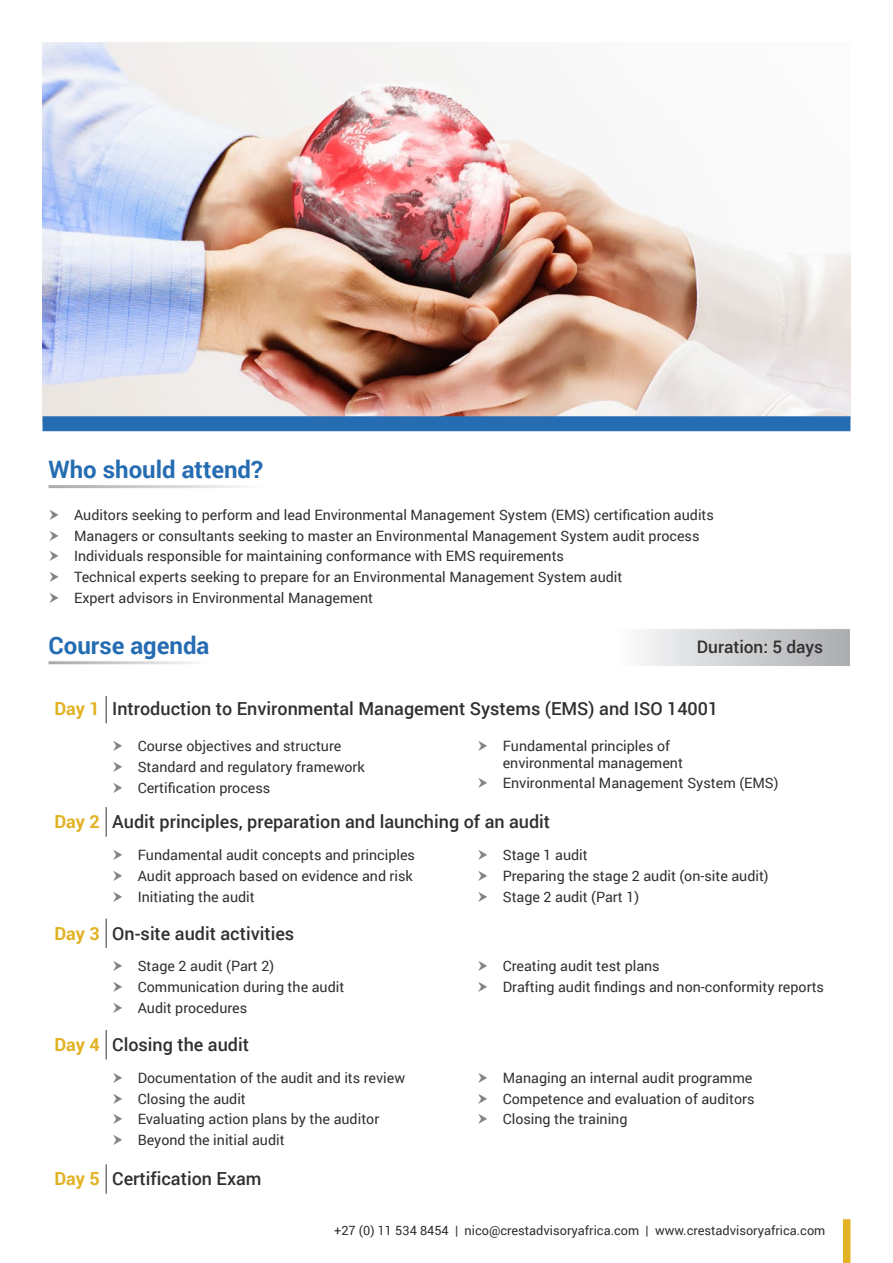
<style>
.page{position:relative;width:893px;height:1263px;background:#fff}
.page>*{position:absolute;margin:0;border:0;box-sizing:border-box;transform-origin:0 0}
.t1{font:700 24px "Roboto";color:#256cb2}
.t2{font:500 18px "Roboto";color:#312f30}
.t3{font:700 18px "Roboto";letter-spacing:-.005em;color:#e2b224}
.t4{font:500 17.25px "Roboto";color:#312f30}
.t5{font:14.25px/16.5px "Roboto";color:#312f30}
.Bullet_Points{font:12.75px "Roboto";color:#312f30}
</style>
<div class="page">
<img style="left:43px;top:43px;width:807px;height:373px">
<div style="left:43px;top:416px;width:807px;height:15px;background:#256cb2"></div>
<svg style="left:642px;top:629px;width:208px;height:37px;background:#cecfd1"></svg>
<hr style="left:105px;top:696px;width:2px;height:27px;background:#76787b">
<hr style="left:105px;top:807px;width:2px;height:29px;background:#76787b">
<hr style="left:105px;top:918px;width:2px;height:30px;background:#76787b">
<hr style="left:105px;top:1030px;width:2px;height:29px;background:#76787b">
<hr style="left:105px;top:1164px;width:2px;height:30px;background:#76787b">
<div style="left:843px;top:1219px;width:7px;height:44px;background:#e2b224"></div>
<p class="t1" style="left:49px;top:452px;width:216px">Who should attend?</p>
<p class="t5" style="left:74px;top:506px;width:641px">Auditors seeking to perform and lead Environmental Management System (EMS) certification audits</p>
<p class="t5" style="left:74px;top:527px;width:627px">Managers or consultants seeking to master an Environmental Management System audit process</p>
<p class="t5" style="left:74px;top:547px;width:491px">Individuals responsible for maintaining conformance with EMS requirements</p>
<p class="t5" style="left:74px;top:568px;width:550px">Technical experts seeking to prepare for an Environmental Management System audit</p>
<p class="t5" style="left:74px;top:589px;width:300px">Expert advisors in Environmental Management</p>
<p class="t1" style="left:49px;top:628px;width:162px">Course agenda</p>
<p class="t4" style="left:697px;top:635px;width:128px">Duration: 5 days</p>
<p class="t3" style="left:55px;top:696px;width:47px">Day 1</p>
<p class="t2" style="left:112px;top:696px;width:607px">Introduction to Environmental Management Systems (EMS) and ISO 14001</p>
<p class="t5" style="left:138px;top:737px;width:205px">Course objectives and structure</p>
<p class="t5" style="left:138px;top:758px;width:229px">Standard and regulatory framework</p>
<p class="t5" style="left:138px;top:779px;width:134px">Certification process</p>
<p class="t5" style="left:503px;top:737px;width:182px">Fundamental principles of environmental management</p>
<p class="t5" style="left:503px;top:774px;width:277px">Environmental Management System (EMS)</p>
<p class="t3" style="left:55px;top:809px;width:47px">Day 2</p>
<p class="t2" style="left:112px;top:809px;width:439px">Audit principles, preparation and launching of an audit</p>
<p class="t5" style="left:138px;top:846px;width:279px">Fundamental audit concepts and principles</p>
<p class="t5" style="left:138px;top:867px;width:277px">Audit approach based on evidence and risk</p>
<p class="t5" style="left:138px;top:888px;width:118px">Initiating the audit</p>
<p class="t5" style="left:503px;top:846px;width:86px">Stage 1 audit</p>
<p class="t5" style="left:503px;top:867px;width:267px">Preparing the stage 2 audit (on-site audit)</p>
<p class="t5" style="left:503px;top:888px;width:138px">Stage 2 audit (Part 1)</p>
<p class="t3" style="left:55px;top:920px;width:47px">Day 3</p>
<p class="t2" style="left:112px;top:920px;width:184px">On-site audit activities</p>
<p class="t5" style="left:138px;top:958px;width:138px">Stage 2 audit (Part 2)</p>
<p class="t5" style="left:138px;top:978px;width:208px">Communication during the audit</p>
<p class="t5" style="left:138px;top:999px;width:111px">Audit procedures</p>
<p class="t3" style="left:55px;top:1032px;width:47px">Day 4</p>
<p class="t2" style="left:112px;top:1032px;width:138px">Closing the audit</p>
<p class="t5" style="left:138px;top:1069px;width:269px">Documentation of the audit and its review</p>
<p class="t5" style="left:138px;top:1090px;width:110px">Closing the audit</p>
<p class="t5" style="left:138px;top:1110px;width:243px">Evaluating action plans by the auditor</p>
<p class="t5" style="left:138px;top:1131px;width:148px">Beyond the initial audit</p>
<p class="t3" style="left:55px;top:1166px;width:47px">Day 5</p>
<p class="t2" style="left:112px;top:1166px;width:151px">Certification Exam</p>
<p class="t5" style="left:503px;top:958px;width:158px">Creating audit test plans</p>
<p class="t5" style="left:503px;top:978px;width:323px">Drafting audit findings and non-conformity reports</p>
<p class="t5" style="left:503px;top:1069px;width:251px">Managing an internal audit programme</p>
<p class="t5" style="left:503px;top:1090px;width:253px">Competence and evaluation of auditors</p>
<p class="t5" style="left:503px;top:1110px;width:126px">Closing the training</p>
<p class="Bullet_Points" style="left:334px;top:1221px;width:493px">+27 (0) 11 534 8454 | nico@crestadvisoryafrica.com | www.crestadvisoryafrica.com</p>
</div>
